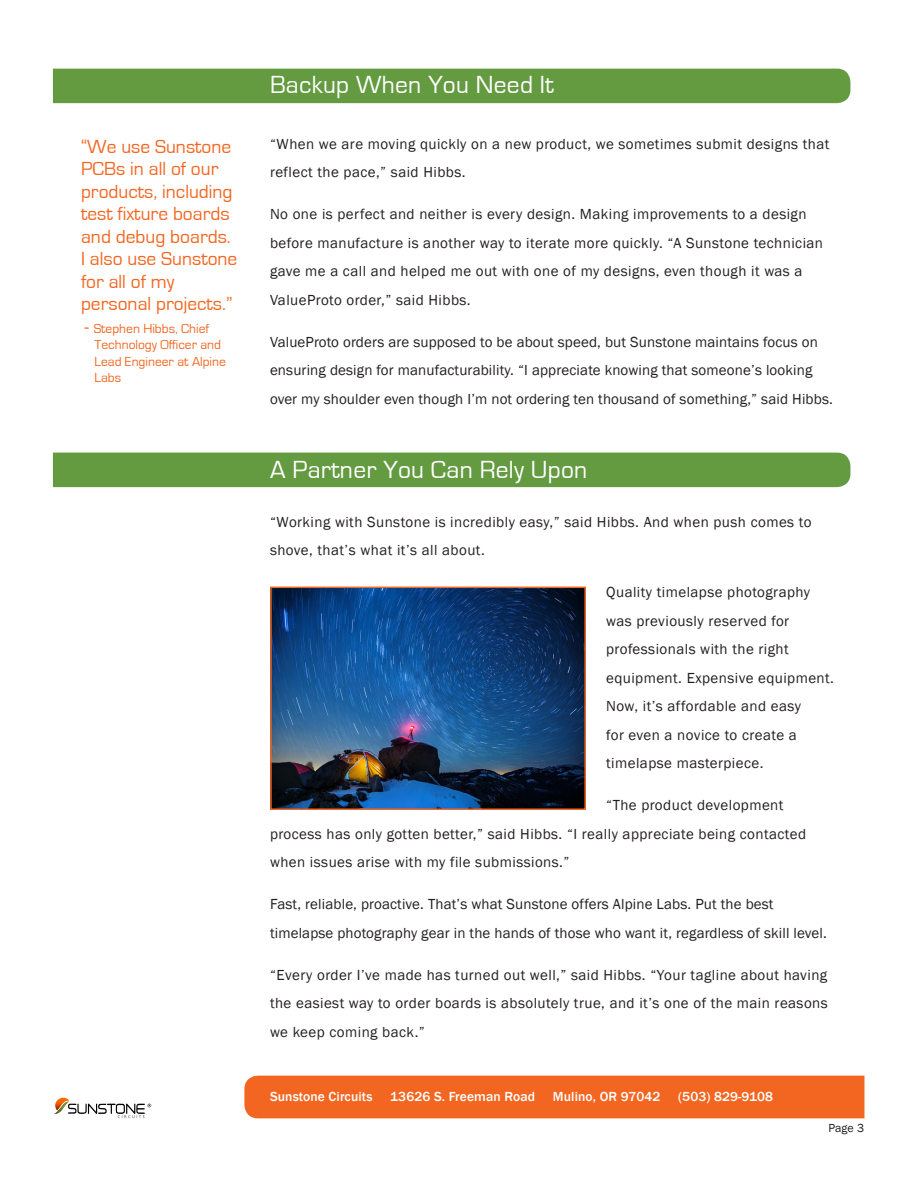
<style>
.page{position:relative;width:918px;height:1188px;background:#fff}
.page>*{position:absolute;margin:0;border:0;box-sizing:border-box;transform-origin:0 0}
.t1{font:25.5px "Eurostile";letter-spacing:.01em;color:#fff}
.t2{font:19.5px/22.5px "Eurostile";color:#f36621}
.t3{font:15px/28.5px "Franklin Gothic";letter-spacing:.03em;color:#231f20}
.t4{font:15px/28.5px "Franklin Gothic";letter-spacing:.01em;color:#231f20}
.t5{font:13.5px/16.5px "Eurostile";color:#f36621}
.t6{font:500 13.5px "Franklin Gothic";letter-spacing:.01em;color:#fff}
.t7{font:12px "Franklin Gothic";color:#231f20}
.s1{font-size:19.5px}
</style>
<div class="page">
<img style="left:69px;top:1104px;width:75px;height:10px">
<img style="left:118px;top:1115px;width:27px;height:3px">
<img style="left:56px;top:1098px;width:13px;height:4px">
<img style="left:54px;top:1102px;width:15px;height:12px">
<div style="left:24px;top:453px;width:826px;height:34px;background:#649b41;border-radius:14px"></div>
<div style="left:0;top:416px;width:53px;height:133px;background:#fff;border-radius:18px"></div>
<div style="left:24px;top:69px;width:826px;height:34px;background:#649b41;border-radius:14px"></div>
<div style="left:0;top:32px;width:53px;height:133px;background:#fff;border-radius:18px"></div>
<div style="left:244px;top:1076px;width:669px;height:42px;background:#f36621;border-radius:14px"></div>
<div style="left:864px;top:1075px;width:49px;height:44px;background:#fff"></div>
<img style="left:273px;top:590px;width:310px;height:217px">
<div style="left:270px;top:587px;width:316px;height:223px;border:2px solid #f36621"></div>
<p class="t2" style="left:81px;top:136px;width:158px">“We use Sunstone<br>PCBs in all of our products, including test fixture boards and debug boards.<br>I also use Sunstone for all of my personal projects.”</p>
<p class="t5" style="left:94px;top:320px;width:133px;text-indent:-10px"><span class="s1">-</span> Stephen Hibbs, Chief<br>Technology Officer and<br>Lead Engineer at Alpine<br>Labs</p>
<p class="t1" style="left:270px;top:71px;width:285px">Backup When You Need It</p>
<p class="t3" style="left:270px;top:130px;width:561px">“When we are moving quickly on a new product, we sometimes submit designs that reflect the pace,” said Hibbs.</p>
<p class="t3" style="left:270px;top:200px;width:555px">No one is perfect and neither is every design. Making improvements to a design before manufacture is another way to iterate more quickly. “A Sunstone technician gave me a call and helped me out with one of my designs, even though it was a ValueProto order,” said Hibbs.</p>
<p class="t4" style="left:270px;top:328px;width:564px">ValueProto orders are supposed to be about speed, but Sunstone maintains focus on ensuring design for manufacturability. “I appreciate knowing that someone’s looking over my shoulder even though I’m not ordering ten thousand of something,” said Hibbs.</p>
<p class="t1" style="left:270px;top:456px;width:319px">A Partner You Can Rely Upon</p>
<p class="t3" style="left:270px;top:508px;width:543px">“Working with Sunstone is incredibly easy,” said Hibbs. And when push comes to shove, that’s what it’s all about.</p>
<p class="t3" style="left:606px;top:578px;width:229px">Quality timelapse photography was previously reserved for professionals with the right equipment. Expensive equipment.<br>Now, it’s affordable and easy<br>for even a novice to create a timelapse masterpiece.</p>
<p class="t3" style="left:270px;top:791px;width:538px;text-indent:336px">“The product development process has only gotten better,” said Hibbs. “I really appreciate being contacted when issues arise with my file submissions.”</p>
<p class="t4" style="left:270px;top:890px;width:558px">Fast, reliable, proactive. That’s what Sunstone offers Alpine Labs. Put the best timelapse photography gear in the hands of those who want it, regardless of skill level.</p>
<p class="t3" style="left:270px;top:961px;width:559px;text-align:justify">“Every order I’ve made has turned out well,” said Hibbs. “Your tagline about having the easiest way to order boards is absolutely true, and it’s one of the main reasons we keep coming back.”</p>
<p class="t6" style="left:270px;top:1088px;width:104px">Sunstone Circuits</p>
<p class="t6" style="left:390px;top:1088px;width:147px">13626 S. Freeman Road</p>
<p class="t6" style="left:553px;top:1088px;width:109px">Mulino, OR 97042</p>
<p class="t6" style="left:678px;top:1088px;width:96px">(503) 829-9108</p>
<p class="t7" style="left:828px;top:1121px;width:37px">Page 3</p>
</div>
